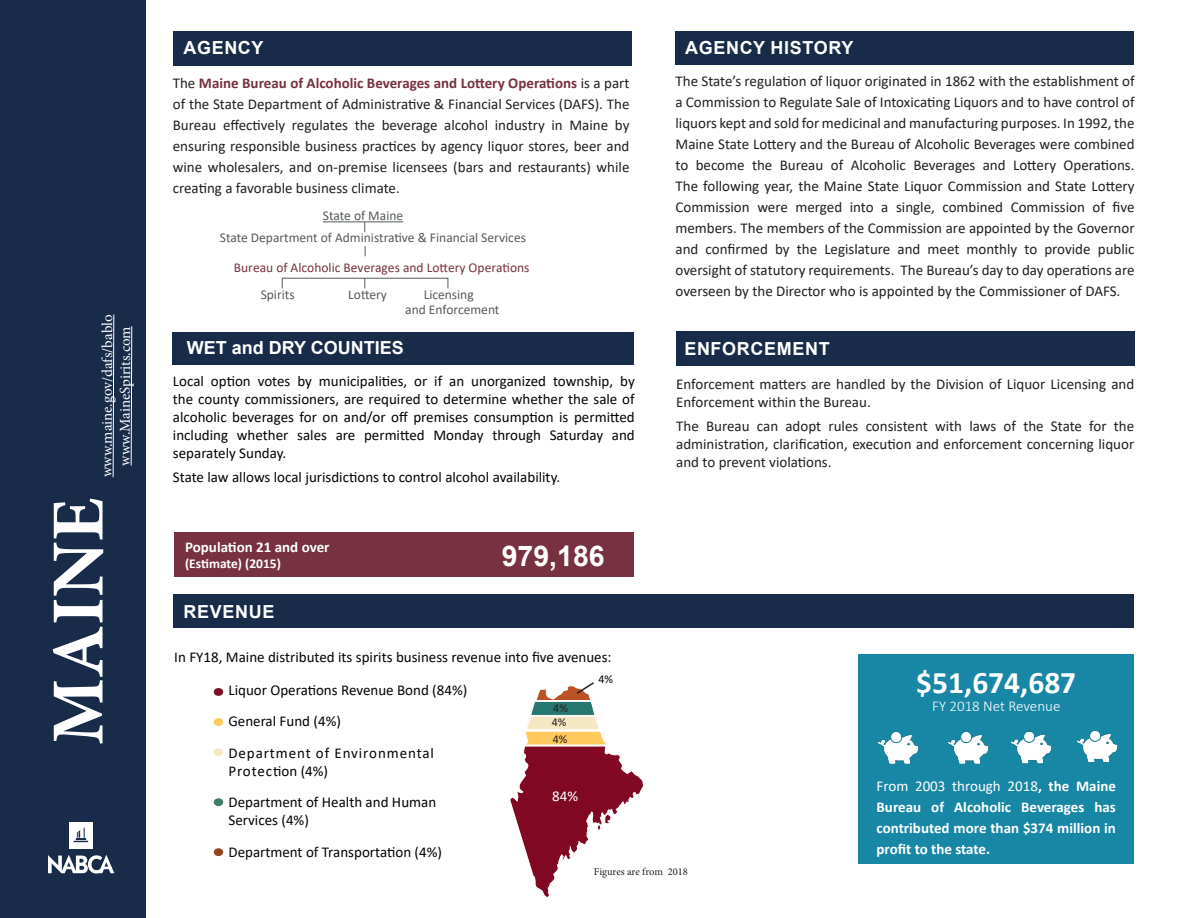
<style>
.page{position:relative;width:1188px;height:918px;background:#fff}
.page>*{position:absolute;margin:0;border:0;box-sizing:border-box;transform-origin:0 0}
.t1{font:700 75px "Minion Pro";color:#fff}
.t2{font:700 31.5px "Calibri";color:#fff}
.t3{font:700 28.5px "Arial";color:#fff}
.t4{font:700 18px "Arial";letter-spacing:.035em;color:#fff}
.t5{font:700 18px "Arial";color:#fff}
.t6{font:15px/21px "Calibri";color:#231f20;text-align:justify}
.t7{font:15px/18px "Calibri";color:#040503;text-align:justify}
.t8{font:700 15px/21px "Calibri";color:#fff;text-align:justify}
.t9{font:15px "Minion Pro";letter-spacing:-.01em;color:#fff}
.t10{font:15px/18px "Calibri";letter-spacing:.06em;color:#040503}
.t11{font:300 15px "Calibri";color:#fff}
.t12{font:15px "Calibri";color:#fff}
.t13{font:13.5px "Calibri";color:#565a5c}
.t14{font:13.5px "Calibri";color:#773141}
.t15{font:700 13.5px "Calibri";color:#fff}
.t16{font:12px "Calibri";color:#231f20}
.t17{font:12px "Calibri";color:#040503}
.t18{font:10.5px "Minion Pro";color:#231f20}
.s1{font-weight:700;color:#773141}
.s2{font-weight:400}
</style>
<div class="page">
<div style="left:0;top:0;width:145px;height:918px;background:#182b49"></div>
<svg style="left:112px;top:314px;width:3px;height:164px"></svg>
<svg style="left:130px;top:326px;width:3px;height:140px"></svg>
<div style="left:859px;top:654px;width:275px;height:210px;background:#1887a5"></div>
<svg style="left:48px;top:855px;width:66px;height:19px"></svg>
<div style="left:69px;top:822px;width:23px;height:26px;background:#fff"></div>
<svg style="left:74px;top:827px;width:14px;height:15px"></svg>
<hr style="left:323px;top:221px;width:80px;height:1px;background:#565a5c">
<div style="left:282px;top:278px;width:166px;height:11px;border:1px solid #565a5c"></div>
<div style="left:173px;top:32px;width:459px;height:34px;background:#182b49"></div>
<div style="left:172px;top:332px;width:461px;height:32px;background:#182b49"></div>
<div style="left:173px;top:595px;width:961px;height:33px;background:#182b49"></div>
<div style="left:676px;top:32px;width:458px;height:33px;background:#182b49"></div>
<div style="left:214px;top:688px;width:9px;height:8px;background:#7b1127;border-radius:50%"></div>
<div style="left:214px;top:718px;width:9px;height:8px;background:#fec95e;border-radius:50%"></div>
<div style="left:214px;top:748px;width:9px;height:8px;background:#f6e7c3;border-radius:50%"></div>
<div style="left:214px;top:798px;width:9px;height:8px;background:#3f7c6c;border-radius:50%"></div>
<div style="left:214px;top:848px;width:9px;height:8px;background:#984120;border-radius:50%"></div>
<div style="left:174px;top:533px;width:460px;height:44px;background:#773141"></div>
<img style="left:1077px;top:730px;width:41px;height:33px">
<img style="left:1011px;top:731px;width:41px;height:33px">
<img style="left:948px;top:732px;width:41px;height:32px">
<img style="left:878px;top:732px;width:41px;height:32px">
<div style="left:676px;top:332px;width:459px;height:34px;background:#182b49"></div>
<svg style="left:510px;top:682px;width:134px;height:216px"></svg>
<p class="t9" style="left:97px;top:477px;width:164px;rotate:-90deg">www.maine.gov/dafs/bablo</p>
<p class="t9" style="left:115px;top:466px;width:141px;rotate:-90deg">www.MaineSpirits.com</p>
<p class="t1" style="left:26px;top:745px;width:248px;rotate:-90deg">MAINE</p>
<p class="t4" style="left:183px;top:35px;width:82px">AGENCY</p>
<p class="t4" style="left:685px;top:35px;width:170px">AGENCY HISTORY</p>
<p class="t6" style="left:173px;top:72px;width:458px">The <span class="s1">Maine Bureau of Alcoholic Beverages and Lottery Operations</span> is a part of the State Department of Administrative &amp; Financial Services (DAFS). The Bureau effectively regulates the beverage alcohol industry in Maine by ensuring responsible business practices by agency liquor stores, beer and wine wholesalers, and on-premise licensees (bars and restaurants) while creating a favorable business climate.</p>
<p class="t13" style="left:323px;top:206px;width:82px">State of Maine</p>
<p class="t13" style="left:220px;top:229px;width:308px">State Department of Administrative &amp; Financial Services</p>
<p class="t14" style="left:234px;top:258px;width:297px">Bureau of Alcoholic Beverages and Lottery Operations</p>
<p class="t13" style="left:261px;top:285px;width:35px">Spirits</p>
<p class="t13" style="left:348px;top:285px;width:40px">Lottery</p>
<p class="t13" style="left:424px;top:285px;width:52px">Licensing</p>
<p class="t13" style="left:405px;top:300px;width:96px">and Enforcement</p>
<p class="t5" style="left:187px;top:335px;width:219px">WET and DRY COUNTIES</p>
<p class="t7" style="left:173px;top:371px;width:463px">Local option votes by municipalities, or if an unorganized township, by the county commissioners, are required to determine whether the sale of alcoholic beverages for on and/or off premises consumption is permitted including whether sales are permitted Monday through Saturday and separately Sunday.</p>
<p class="t7" style="left:173px;top:467px;width:389px">State law allows local jurisdictions to control alcohol availability.</p>
<p class="t8" style="left:185px;top:536px;width:146px">Population 21 and over</p>
<p class="t15" style="left:185px;top:554px;width:97px">(Estimate) (2015)</p>
<p class="t4" style="left:184px;top:599px;width:92px">REVENUE</p>
<p class="t3" style="left:502px;top:536px;width:104px">979,186</p>
<p class="t7" style="left:174px;top:647px;width:439px">In FY18, Maine distributed its spirits business revenue into five avenues:</p>
<p class="t7" style="left:228px;top:680px;width:240px">Liquor Operations Revenue Bond (84%)</p>
<p class="t7" style="left:228px;top:712px;width:114px">General Fund (4%)</p>
<p class="t10" style="left:228px;top:743px;width:207px">Department of Environmental<br>Protection (4%)</p>
<p class="t7" style="left:228px;top:793px;width:209px">Department of Health and Human<br>Services (4%)</p>
<p class="t7" style="left:228px;top:842px;width:215px">Department of Transportation (4%)</p>
<p class="t16" style="left:553px;top:700px;width:16px">4%</p>
<p class="t16" style="left:552px;top:714px;width:16px">4%</p>
<p class="t16" style="left:553px;top:730px;width:16px">4%</p>
<p class="t12" style="left:552px;top:786px;width:27px">84%</p>
<p class="t17" style="left:598px;top:671px;width:16px">4%</p>
<p class="t6" style="left:676px;top:71px;width:461px">The State’s regulation of liquor originated in 1862 with the establishment of a Commission to Regulate Sale of Intoxicating Liquors and to have control of liquors kept and sold for medicinal and manufacturing purposes. In 1992, the Maine State Lottery and the Bureau of Alcoholic Beverages were combined to become the Bureau of Alcoholic Beverages and Lottery Operations.<br>The following year, the Maine State Liquor Commission and State Lottery Commission were merged into a single, combined Commission of five members. The members of the Commission are appointed by the Governor and confirmed by the Legislature and meet monthly to provide public oversight of statutory requirements. The Bureau’s day to day operations are overseen by the Director who is appointed by the Commissioner of DAFS.</p>
<p class="t4" style="left:684px;top:336px;width:147px">ENFORCEMENT</p>
<p class="t6" style="left:676px;top:375px;width:460px;line-height:18px">Enforcement matters are handled by the Division of Liquor Licensing and<br>Enforcement within the Bureau.</p>
<p class="t6" style="left:676px;top:417px;width:460px;line-height:18px">The Bureau can adopt rules consistent with laws of the State for the administration, clarification, execution and enforcement concerning liquor and to prevent violations.</p>
<p class="t2" style="left:916px;top:660px;width:161px">$51,674,687</p>
<p class="t11" style="left:932px;top:697px;width:130px">FY 2018 Net Revenue</p>
<p class="t8" style="left:877px;top:775px;width:241px"><span class="s2">From 2003 through 2018</span>, the Maine Bureau of Alcoholic Beverages has contributed more than $374 million in profit to the state.</p>
<p class="t18" style="left:594px;top:865px;width:96px">Figures are from 2018</p>
</div>
